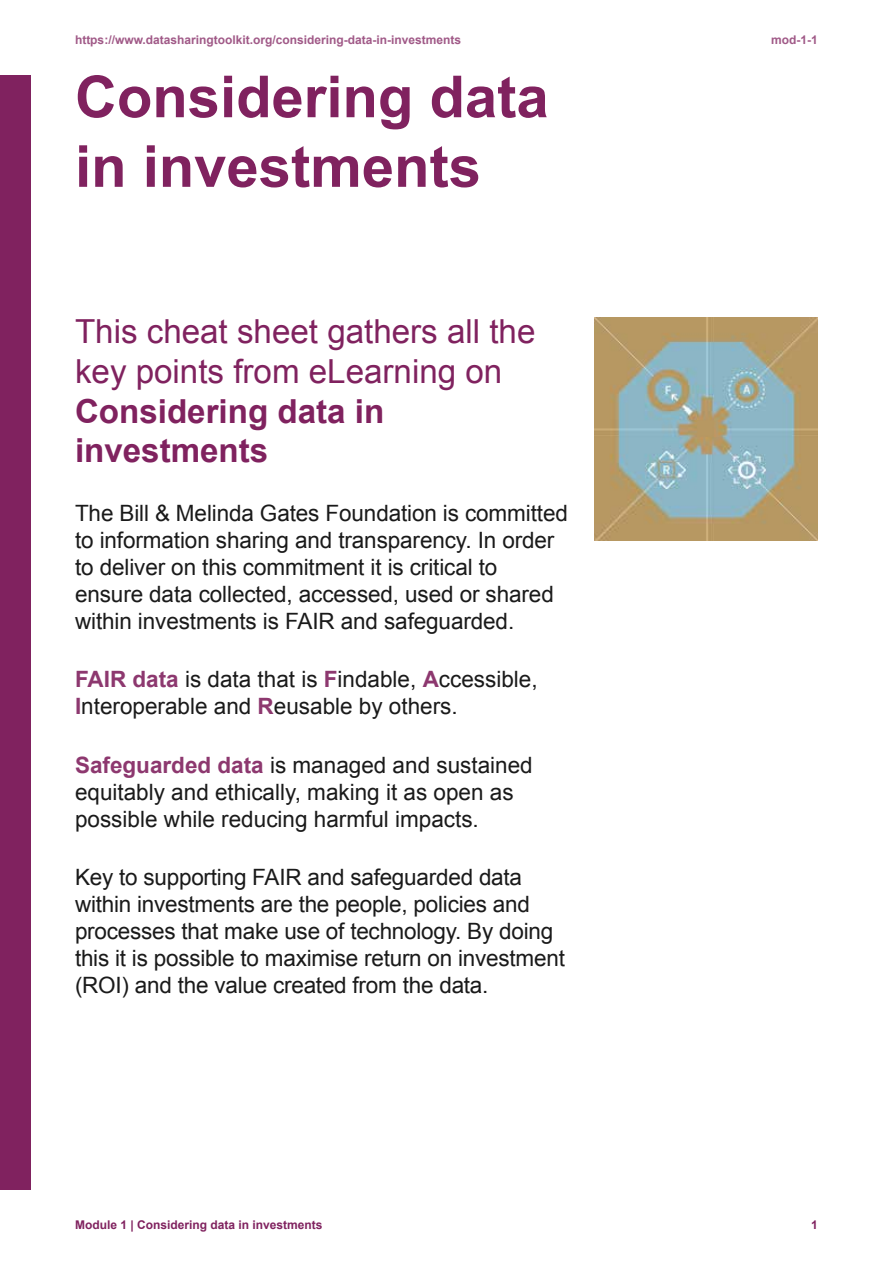
<style>
.page{position:relative;width:893px;height:1263px;background:#fff}
.page>*{position:absolute;margin:0;border:0;box-sizing:border-box;transform-origin:0 0}
.t1{font:700 58.05px/69.6px "Arial";color:#80225f}
.t2{font:33.15px/39.8px "Arial";color:#80225f}
.t3{font:700 33.15px/39.8px "Arial";color:#80225f}
.t4{font:22.5px/27px "Arial";letter-spacing:-.005em;color:#1a1a1a}
.t5{font:700 12px "Arial";color:#a05987}
.t6{font:700 12px "Arial";color:#80225f}
.s1{font-weight:700;color:#8d386f}
</style>
<div class="page">
<div style="left:0;top:75px;width:30px;height:1114px;background:#80225f"></div>
<img style="left:595px;top:318px;width:223px;height:222px">
<p class="t5" style="left:75px;top:32px;width:388px">https://www.datasharingtoolkit.org/considering-data-in-investments</p>
<p class="t5" style="left:771px;top:32px;width:48px">mod-1-1</p>
<h1 class="t1" style="left:75px;top:64px;width:475px">Considering data in investments</h1>
<h2 class="t2" style="left:75px;top:312px;width:462px">This cheat sheet gathers all the key points from eLearning on</h2>
<h2 class="t3" style="left:75px;top:392px;width:311px">Considering data in investments</h2>
<p class="t4" style="left:75px;top:500px;width:494px">The Bill &amp; Melinda Gates Foundation is committed to information sharing and transparency. In order to deliver on this commitment it is critical to ensure data collected, accessed, used or shared within investments is FAIR and safeguarded.</p>
<p class="t4" style="left:75px;top:666px;width:464px"><span class="s1">FAIR data</span> is data that is <span class="s1">F</span>indable, <span class="s1">A</span>ccessible,<br><span class="s1">I</span>nteroperable and <span class="s1">R</span>eusable by others.</p>
<p class="t4" style="left:75px;top:752px;width:459px"><span class="s1">Safeguarded data</span> is managed and sustained equitably and ethically, making it as open as possible while reducing harmful impacts.</p>
<p class="t4" style="left:75px;top:864px;width:491px">Key to supporting FAIR and safeguarded data within investments are the people, policies and processes that make use of technology. By doing this it is possible to maximise return on investment (ROI) and the value created from the data.</p>
<p class="t6" style="left:75px;top:1217px;width:249px">Module 1 | Considering data in investments</p>
<p class="t6" style="left:811px;top:1217px;width:8px">1</p>
</div>
